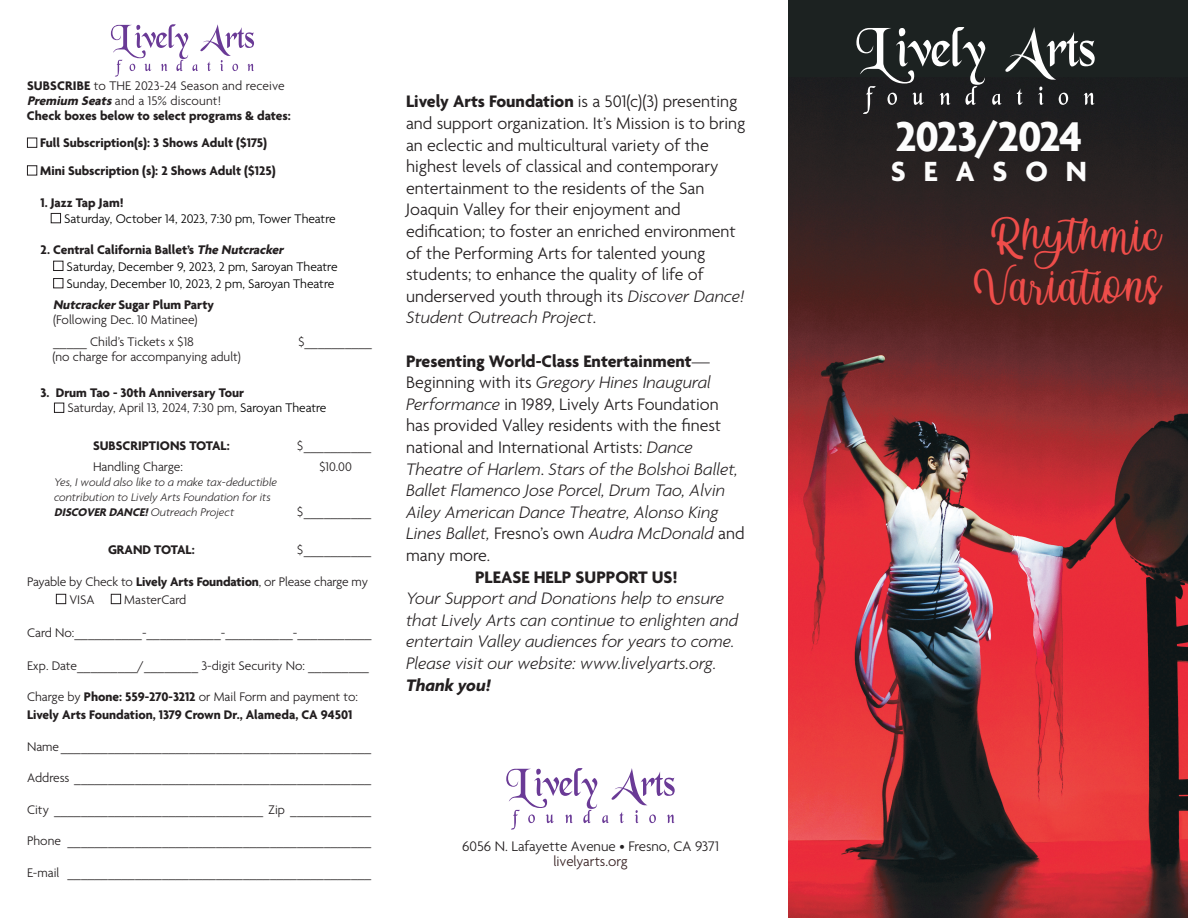
<style>
.page{position:relative;width:1188px;height:918px;background:#fff}
.page>*{position:absolute;margin:0;border:0;box-sizing:border-box;transform-origin:0 0}
.t1{font:700 45px "Agenda";letter-spacing:-.025em;color:#fdfdfd}
.t2{font:42px/51px "Ayanalove";letter-spacing:.025em;color:#ef4d4a;text-align:center}
.t3{font:700 30px "Agenda";letter-spacing:.6em;color:#fdfdfd}
.t4{font:italic 300 18px/21.6px "Agenda";color:#231f20}
.t5{font:300 18px/21.6px "Agenda";color:#231f20}
.t6{font:700 18px "Agenda";color:#231f20}
.t7{font:italic 700 18px "Agenda";color:#231f20}
.t8{font:300 15px "Agenda";color:#231f20}
.t9{font:300 15px "Agenda";color:#362021}
.t10{font:300 13.5px/22.5px "Agenda";color:#231f20}
.t11{font:700 13.5px/15px "Agenda";color:#231f20}
.t12{font:300 13.5px/21px "Agenda";color:#000}
.t13{font:italic 300 12px/15px "Agenda";color:#231f20}
.s1{font-weight:300}
.s2{font-style:italic}
.s3{color:#231f20}
.s4{font-weight:700;font-style:italic;color:#231f20}
.s5{font-weight:700;color:#231f20}
.s6{color:#000}
.s7{font-weight:700}
.s8{font-weight:700;font-style:normal}
.s9{font-style:normal}
</style>
<div class="page">
<img style="left:789px;top:0;width:399px;height:918px">
<svg style="left:992px;top:94px;width:10px;height:11px"></svg>
<svg style="left:1017px;top:88px;width:6px;height:17px"></svg>
<svg style="left:1038px;top:87px;width:6px;height:18px"></svg>
<svg style="left:1059px;top:93px;width:9px;height:12px"></svg>
<svg style="left:1083px;top:93px;width:12px;height:12px"></svg>
<svg style="left:856px;top:27px;width:129px;height:87px;background:#434646"></svg>
<svg style="left:1005px;top:27px;width:90px;height:53px"></svg>
<svg style="left:506px;top:768px;width:169px;height:62px"></svg>
<svg style="left:111px;top:24px;width:143px;height:53px"></svg>
<p class="t11" style="left:27px;top:79px;width:265px">SUBSCRIBE <span class="s1">to THE 2023-24 Season and receive<br></span><span class="s2">Premium Seats</span><span class="s1">and a 15% discount!<br></span>Check boxes below to select programs &amp; dates:</p>
<p class="t11" style="left:27px;top:136px;width:242px">■ Full Subscription(s): 3 Shows Adult ($175)</p>
<p class="t11" style="left:27px;top:164px;width:250px">■ Mini Subscription (s): 2 Shows Adult ($125)</p>
<p class="t11" style="left:41px;top:196px;width:85px">1. Jazz Tap Jam!</p>
<p class="t12" style="left:51px;top:209px;width:286px"><span class="s3">■</span> Saturday, October 14, 2023, 7:30 pm, Tower Theatre</p>
<p class="t11" style="left:41px;top:243px;width:247px">2. Central California Ballet’s <span class="s2">The Nutcracker</span></p>
<p class="t12" style="left:53px;top:257px;width:286px"><span class="s3">■</span> Saturday, December 9, 2023, 2 pm, Saroyan Theatre</p>
<p class="t12" style="left:53px;top:274px;width:283px"><span class="s3">■</span> Sunday, December 10, 2023, 2 pm, Saroyan Theatre<br><span class="s4">Nutcracker</span><span class="s5">Sugar Plum Party</span></p>
<p class="t10" style="left:53px;top:309px;width:146px">(Following Dec. 10 Matinee) _____ Child’s Tickets x $18</p>
<p class="t10" style="left:298px;top:332px;width:75px">$__________</p>
<p class="t10" style="left:53px;top:347px;width:190px">(no charge for accompanying adult)</p>
<p class="t11" style="left:40px;top:386px;width:205px">3. Drum Tao - 30th Anniversary Tour</p>
<p class="t10" style="left:54px;top:398px;width:274px">■ Saturday, April 13, 2024, 7:30 pm, <span class="s6">Saroyan Theatre</span></p>
<p class="t11" style="left:93px;top:439px;width:138px">SUBSCRIPTIONS TOTAL:</p>
<p class="t10" style="left:297px;top:435px;width:76px">$__________</p>
<p class="t10" style="left:93px;top:456px;width:91px">Handling Charge:</p>
<p class="t10" style="left:319px;top:456px;width:34px">$10.00</p>
<p class="t13" style="left:54px;top:475px;width:224px">Yes, I would also like to a make tax-deductible contribution to Lively Arts Foundation for its<br><span class="s7">DISCOVER DANCE!</span>Outreach Project</p>
<p class="t10" style="left:297px;top:501px;width:76px">$__________</p>
<p class="t11" style="left:108px;top:543px;width:88px">GRAND TOTAL:</p>
<p class="t10" style="left:297px;top:539px;width:76px">$__________</p>
<p class="t10" style="left:27px;top:571px;width:343px">Payable by Check to <span class="s7">Lively Arts Foundation</span>, or Please charge my</p>
<p class="t10" style="left:56px;top:589px;width:132px">■ VISA ■ MasterCard</p>
<p class="t10" style="left:27px;top:622px;width:346px">Card No:__________-___________-__________-___________</p>
<p class="t10" style="left:27px;top:655px;width:343px">Exp. Date_________/________ 3-digit Security No: _________</p>
<p class="t11" style="left:27px;top:689px;width:333px;line-height:18px"><span class="s1">Charge by</span> Phone: 559-270-3212 <span class="s1">or Mail Form and payment to:<br></span>Lively Arts Foundation, 1379 Crown Dr., Alameda, CA 94501</p>
<p class="t10" style="left:27px;top:736px;width:346px">Name______________________________________________</p>
<p class="t10" style="left:27px;top:767px;width:346px">Address ____________________________________________</p>
<p class="t10" style="left:27px;top:799px;width:346px">City _______________________________ Zip ____________</p>
<p class="t10" style="left:27px;top:830px;width:346px">Phone _____________________________________________</p>
<p class="t10" style="left:27px;top:862px;width:346px">E-mail _____________________________________________</p>
<p class="t5" style="left:406px;top:92px;width:341px"><span class="s7">Lively Arts Foundation</span> is a 501(c)(3) presenting and support organization. It’s Mission is to bring an eclectic and multicultural variety of the highest levels of classical and contemporary entertainment to the residents of the San Joaquin Valley for their enjoyment and edification; to foster an enriched environment of the Performing Arts for talented young students; to enhance the quality of life of underserved youth through its <span class="s2">Discover Dance!<br>Student Outreach Project</span>.</p>
<p class="t4" style="left:406px;top:350px;width:340px"><span class="s8">Presenting World-Class Entertainment</span><span class="s9">— Beginning with its</span> Gregory Hines Inaugural Performance <span class="s9">in 1989, Lively Arts Foundation has provided Valley residents with the finest national and International Artists:</span> Dance Theatre of Harlem<span class="s9">.</span> Stars of the Bolshoi Ballet, Ballet Flamenco Jose Porcel, Drum Tao, Alvin Ailey American Dance Theatre, Alonso King Lines Ballet, <span class="s9">Fresno’s own</span> Audra McDonald <span class="s9">and many more.</span></p>
<h3 class="t6" style="left:475px;top:567px;width:204px">PLEASE HELP SUPPORT US!</h3>
<h3 class="t4" style="left:406px;top:588px;width:334px">Your Support and Donations help to ensure that Lively Arts can continue to enlighten and entertain Valley audiences for years to come.<br>Please visit our website: www.livelyarts.org.</h3>
<h3 class="t7" style="left:406px;top:675px;width:86px">Thank you!</h3>
<p class="t8" style="left:462px;top:838px;width:258px">6056 N. Lafayette Avenue • Fresno, CA 9371</p>
<p class="t9" style="left:553px;top:853px;width:76px">livelyarts.org</p>
<h1 class="t1" style="left:895px;top:112px;width:189px">2023/2024</h1>
<h3 class="t3" style="left:891px;top:155px;width:198px">SEASON</h3>
<h2 class="t2" style="left:974px;top:210px;width:188px">Rhythmic<br>Variations</h2>
</div>
